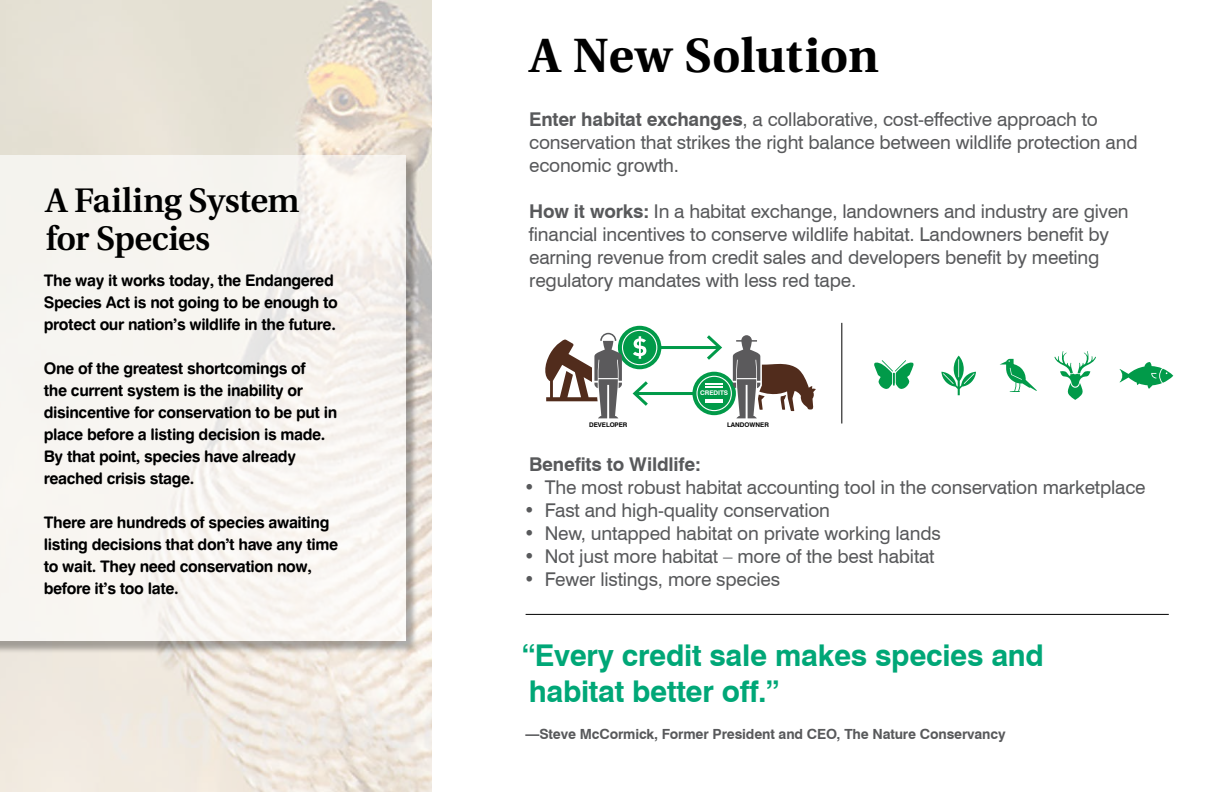
<style>
.page{position:relative;width:1224px;height:792px;background:#fff}
.page>*{position:absolute;margin:0;border:0;box-sizing:border-box;transform-origin:0 0}
.t1{font:700 48px "Utopia";color:#000}
.t2{font:600 34px/38px "Utopia";letter-spacing:-.02em;color:#000}
.t3{font:700 30px/36px "Swiss 721 BT";letter-spacing:-.01em;color:#00a777}
.t4{font:19px/23px "Swiss 721 BT";letter-spacing:-.01em;color:#58595b}
.t5{font:700 19px "Swiss 721 BT";letter-spacing:-.01em;color:#58595b}
.t6{font:16px/22px "Swiss 721 BT Bold Rounded";letter-spacing:-.025em;color:#000}
.t7{font:700 14px "Swiss 721 BT";letter-spacing:-.01em;color:#58595b}
.t8{font:700 6.4px "Swiss 721 BT";color:#000101}
.t9{font:700 6.4px "Swiss 721 BT";color:#fff}
.s1{font-weight:700}
</style>
<div class="page">
<img style="left:0;top:0;width:432px;height:792px">
<hr style="left:526px;top:614px;width:643px;height:1px;background:#000">
<div style="left:0;top:157px;width:418px;height:497px;background:#000;opacity:.5"></div>
<div style="left:0;top:155px;width:406px;height:486px;background:#f7f5f0"></div>
<svg style="left:1120px;top:362px;width:53px;height:27px"></svg>
<svg style="left:941px;top:356px;width:35px;height:39px"></svg>
<svg style="left:1000px;top:359px;width:37px;height:33px"></svg>
<svg style="left:874px;top:360px;width:40px;height:29px"></svg>
<hr style="left:655px;top:346px;width:64px;height:3px;background:#019a49">
<hr style="left:842px;top:323px;width:1px;height:101px;background:#000">
<svg style="left:1054px;top:351px;width:42px;height:49px"></svg>
<hr style="left:636px;top:392px;width:60px;height:3px;background:#019a49">
<svg style="left:545px;top:326px;width:116px;height:92px"></svg>
<svg style="left:692px;top:335px;width:124px;height:83px"></svg>
<h2 class="t2" style="left:46px;top:182px;width:255px">A Failing System for Species</h2>
<p class="t6" style="left:44px;top:269px;width:296px">The way it works today, the Endangered<br>Species Act is not going to be enough to protect our nation’s wildlife in the future.</p>
<p class="t6" style="left:44px;top:357px;width:295px">One of the greatest shortcomings of<br>the current system is the inability or disincentive for conservation to be put in place before a listing decision is made.<br>By that point, species have already reached crisis stage.</p>
<p class="t6" style="left:44px;top:511px;width:296px">There are hundreds of species awaiting listing decisions that don’t have any time to wait. They need conservation now, before it’s too late.</p>
<h1 class="t1" style="left:530px;top:28px;width:350px">A New Solution</h1>
<p class="t4" style="left:529px;top:107px;width:610px"><span class="s1">Enter habitat exchanges</span>, a collaborative, cost-effective approach to conservation that strikes the right balance between wildlife protection and economic growth.</p>
<p class="t4" style="left:529px;top:199px;width:601px"><span class="s1">How it works:</span> In a habitat exchange, landowners and industry are given financial incentives to conserve wildlife habitat. Landowners benefit by earning revenue from credit sales and developers benefit by meeting regulatory mandates with less red tape.</p>
<p class="t9" style="left:700px;top:389px;width:30px">CREDITS</p>
<p class="t8" style="left:589px;top:421px;width:40px">DEVELOPER</p>
<p class="t8" style="left:727px;top:421px;width:43px">LANDOWNER</p>
<p class="t5" style="left:529px;top:452px;width:173px">Benefits to Wildlife:</p>
<p class="t4" style="left:524px;top:475px;width:623px">• The most robust habitat accounting tool in the conservation marketplace</p>
<p class="t4" style="left:524px;top:498px;width:308px">• Fast and high-quality conservation</p>
<p class="t4" style="left:524px;top:521px;width:419px">• New, untapped habitat on private working lands</p>
<p class="t4" style="left:524px;top:544px;width:412px">• Not just more habitat – more of the best habitat</p>
<p class="t4" style="left:524px;top:567px;width:258px">• Fewer listings, more species</p>
<h3 class="t3" style="left:522px;top:637px;width:523px">“Every credit sale makes species and habitat better off.”</h3>
<p class="t7" style="left:526px;top:725px;width:482px">—Steve McCormick, Former President and CEO, The Nature Conservancy</p>
</div>
